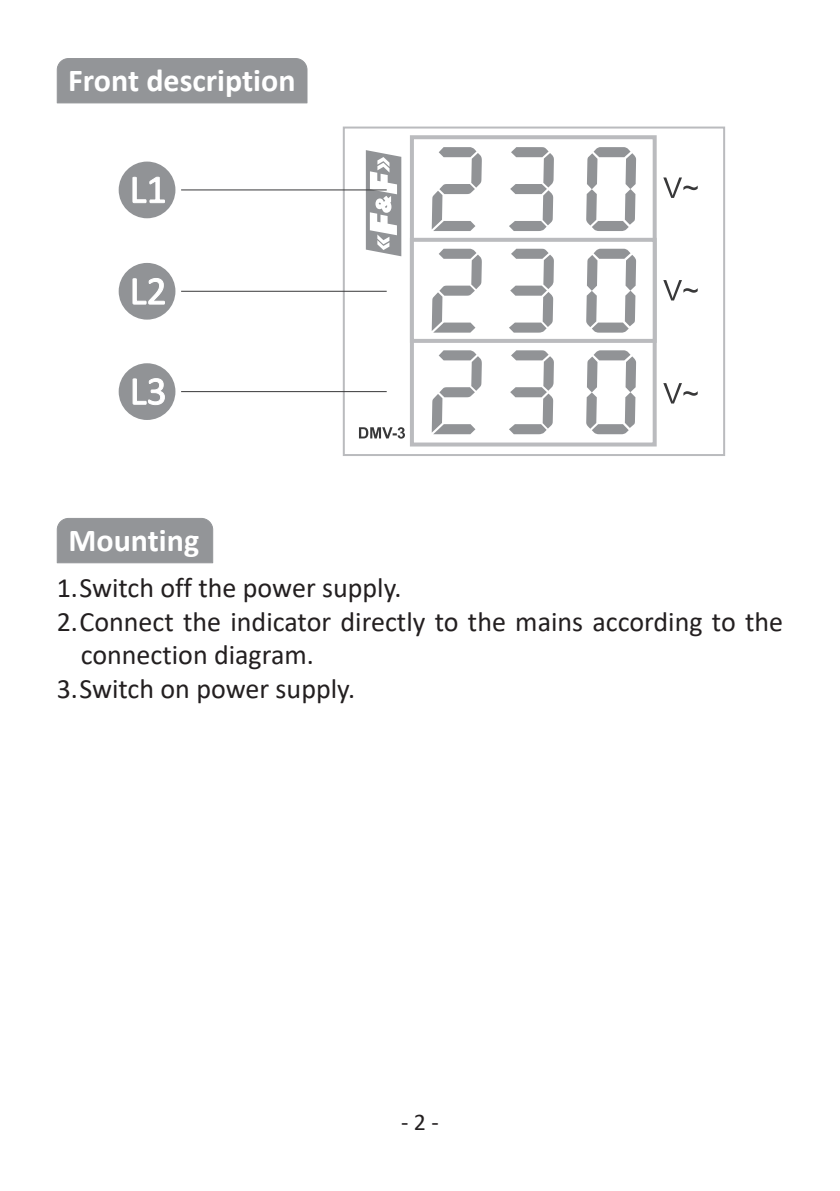
<style>
.page{position:relative;width:840px;height:1191px;background:#fff}
.page>*{position:absolute;margin:0;border:0;box-sizing:border-box;transform-origin:0 0}
.t1{font:700 32px "Calibri";color:#fff}
.t2{font:28px/33.6px "Calibri";color:#231f20}
.t3{font:24px "Calibri";color:#231f20}
</style>
<div class="page">
<div style="left:342px;top:127px;width:382px;height:329px;border:2px solid #babbbe"></div>
<div style="left:409px;top:135px;width:247px;height:311px;border:4px solid #babbbe"></div>
<svg style="left:663px;top:280px;width:34px;height:20px"></svg>
<svg style="left:663px;top:177px;width:34px;height:21px"></svg>
<div style="left:409px;top:238px;width:247px;height:105px;border:4px solid #babbbe"></div>
<svg style="left:663px;top:383px;width:34px;height:20px"></svg>
<svg style="left:365px;top:150px;width:36px;height:106px"></svg>
<svg style="left:359px;top:427px;width:46px;height:11px"></svg>
<svg style="left:431px;top:147px;width:204px;height:84px"></svg>
<svg style="left:431px;top:249px;width:204px;height:84px"></svg>
<svg style="left:431px;top:350px;width:204px;height:84px"></svg>
<hr style="left:181px;top:189px;width:205px;height:2px;background:#383839">
<hr style="left:181px;top:290px;width:205px;height:2px;background:#383839">
<hr style="left:181px;top:391px;width:205px;height:1px;background:#383839">
<div style="left:119px;top:263px;width:56px;height:57px;background:#919396;border-radius:50%"></div>
<svg style="left:132px;top:278px;width:33px;height:27px"></svg>
<div style="left:119px;top:162px;width:56px;height:56px;background:#919396;border-radius:50%"></div>
<svg style="left:132px;top:176px;width:33px;height:27px"></svg>
<div style="left:119px;top:363px;width:56px;height:57px;background:#919396;border-radius:50%"></div>
<svg style="left:132px;top:378px;width:33px;height:27px"></svg>
<div style="left:57px;top:58px;width:250px;height:45px;background:#939598"></div>
<div style="left:57px;top:518px;width:156px;height:45px;background:#939598"></div>
<p class="t1" style="left:68px;top:58px;width:229px">Front description</p>
<p class="t1" style="left:68px;top:517px;width:132px">Mounting</p>
<p class="t2" style="left:57px;top:570px;width:346px">1. Switch off the power supply.</p>
<p class="t2" style="left:81px;top:603px;width:703px;text-indent:-24px">2. Connect the indicator directly to the mains according to the connection diagram.</p>
<p class="t2" style="left:57px;top:671px;width:300px">3. Switch on power supply.</p>
<p class="t3" style="left:401px;top:1105px;width:39px">- 2 -</p>
</div>
